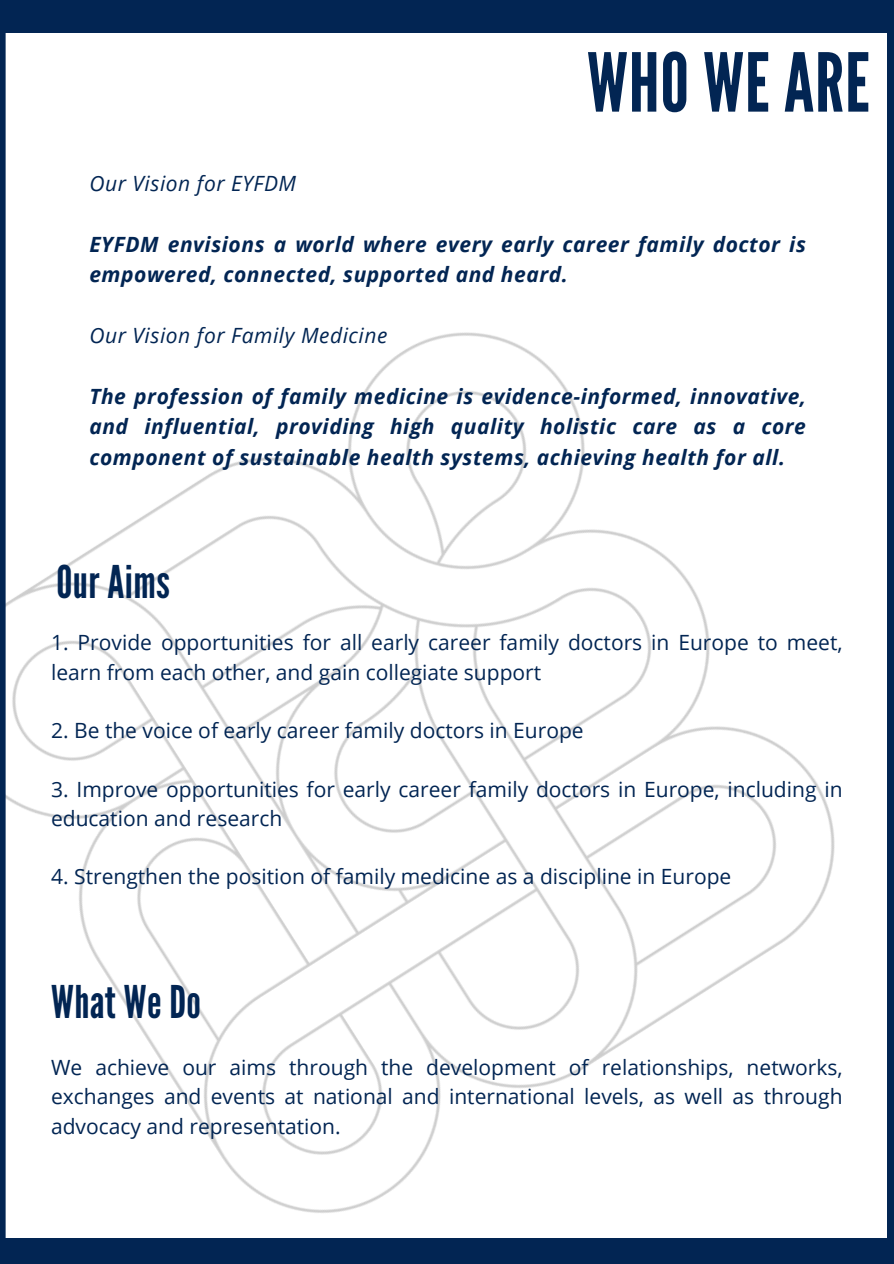
<style>
.page{position:relative;width:894px;height:1264px;background:#fff}
.page>*{position:absolute;margin:0;border:0;box-sizing:border-box;transform-origin:0 0}
.t1{font:81px "League Gothic";letter-spacing:.01em;color:#022553}
.t2{font:45px "League Gothic";letter-spacing:.01em;color:#022553}
.t3{font:21px/29.2px "Open Sans";color:#022553}
.t4{font:italic 700 21px/30.3px "Open Sans";letter-spacing:.025em;color:#022553}
.t5{font:italic 21px "Open Sans";letter-spacing:.025em;color:#022553}
</style>
<div class="page">
<img style="left:6px;top:332px;width:829px;height:881px">
<div style="left:0;top:0;width:893px;height:33px;background:#022553"></div>
<div style="left:0;top:26px;width:6px;height:1237px;background:#022553"></div>
<div style="left:0;top:1238px;width:893px;height:25px;background:#022553"></div>
<div style="left:887px;top:0;width:6px;height:1263px;background:#022553"></div>
<h1 class="t1" style="left:587px;top:36px;width:284px">WHO WE ARE</h1>
<p class="t5" style="left:89px;top:169px;width:208px">Our Vision for EYFDM</p>
<p class="t4" style="left:89px;top:229px;width:718px">EYFDM envisions a world where every early career family doctor is empowered, connected, supported and heard.</p>
<p class="t5" style="left:89px;top:321px;width:299px">Our Vision for Family Medicine</p>
<p class="t4" style="left:89px;top:380px;width:718px;text-align:justify">The profession of family medicine is evidence-informed, innovative, and influential, providing high quality holistic care as a core component of sustainable health systems, achieving health for all.</p>
<h2 class="t2" style="left:56px;top:555px;width:115px">Our Aims</h2>
<p class="t3" style="left:51px;top:627px;width:792px">1. Provide opportunities for all early career family doctors in Europe to meet, learn from each other, and gain collegiate support</p>
<h4 class="t3" style="left:51px;top:715px;width:534px">2. Be the voice of early career family doctors in Europe</h4>
<p class="t3" style="left:51px;top:773px;width:792px">3. Improve opportunities for early career family doctors in Europe, including in education and research</p>
<h4 class="t3" style="left:51px;top:861px;width:681px">4. Strengthen the position of family medicine as a discipline in Europe</h4>
<p class="t2" style="left:51px;top:975px;width:151px">What We Do</p>
<p class="t3" style="left:51px;top:1052px;width:792px;text-align:justify">We achieve our aims through the development of relationships, networks, exchanges and events at national and international levels, as well as through advocacy and representation.</p>
</div>
